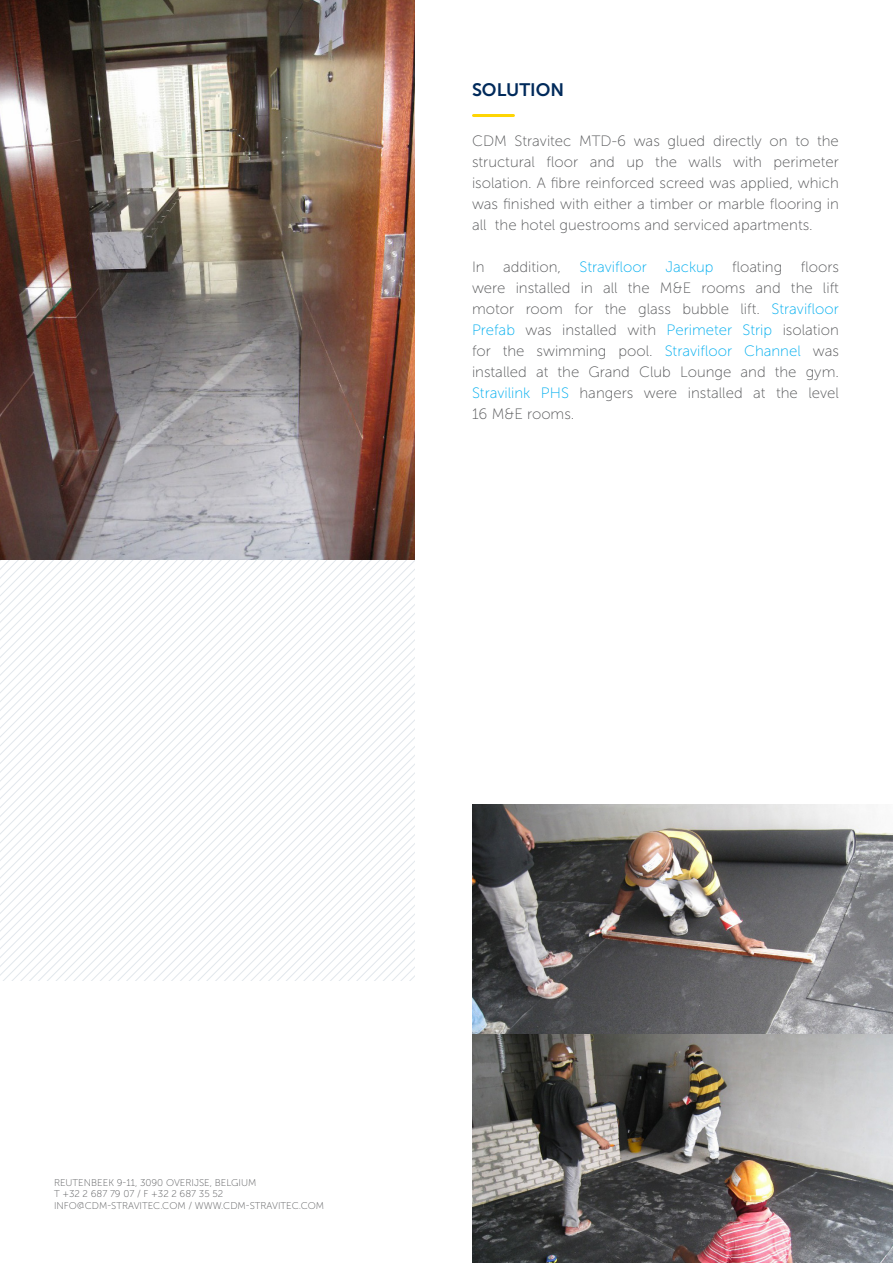
<style>
.page{position:relative;width:893px;height:1263px;background:#fff}
.page>*{position:absolute;margin:0;border:0;box-sizing:border-box;transform-origin:0 0}
.t1{font:18px "Museo Sans 700";color:#002a5b}
.basis{font:15px/21px "Museo Sans 100";color:#57585a;text-align:justify}
.t2{font:9.75px "Museo Sans 100";color:#57585a}
.s1{color:#00aeef}
</style>
<div class="page">
<img style="left:472px;top:804px;width:421px;height:459px">
<img style="left:0;top:0;width:415px;height:560px">
<svg style="left:0;top:560px;width:415px;height:420px"></svg>
<hr style="left:473px;top:114px;width:40px;height:3px;background:#fed503">
<p class="t1" style="left:472px;top:80px;width:94px">SOLUTION</p>
<p class="basis" style="left:472px;top:130px;width:368px">CDM Stravitec MTD-6 was glued directly on to the structural floor and up the walls with perimeter isolation. A fibre reinforced screed was applied, which was finished with either a timber or marble flooring in all the hotel guestrooms and serviced apartments.</p>
<p class="basis" style="left:472px;top:256px;width:368px">In addition, <span class="s1">Stravifloor Jackup</span> floating floors were installed in all the M&amp;E rooms and the lift motor room for the glass bubble lift. <span class="s1">Stravifloor Prefab</span> was installed with <span class="s1">Perimeter Strip</span> isolation for the swimming pool. <span class="s1">Stravifloor Channel</span> was installed at the Grand Club Lounge and the gym.<br><span class="s1">Stravilink PHS</span> hangers were installed at the level 16 M&amp;E rooms.</p>
<p class="t2" style="left:54px;top:1177px;width:204px">REUTENBEEK 9-11, 3090 OVERIJSE, BELGIUM</p>
<p class="t2" style="left:54px;top:1189px;width:171px">T +32 2 687 79 07 / F +32 2 687 35 52</p>
<p class="t2" style="left:54px;top:1200px;width:272px">INFO@CDM-STRAVITEC.COM / WWW.CDM-STRAVITEC.COM</p>
</div>
